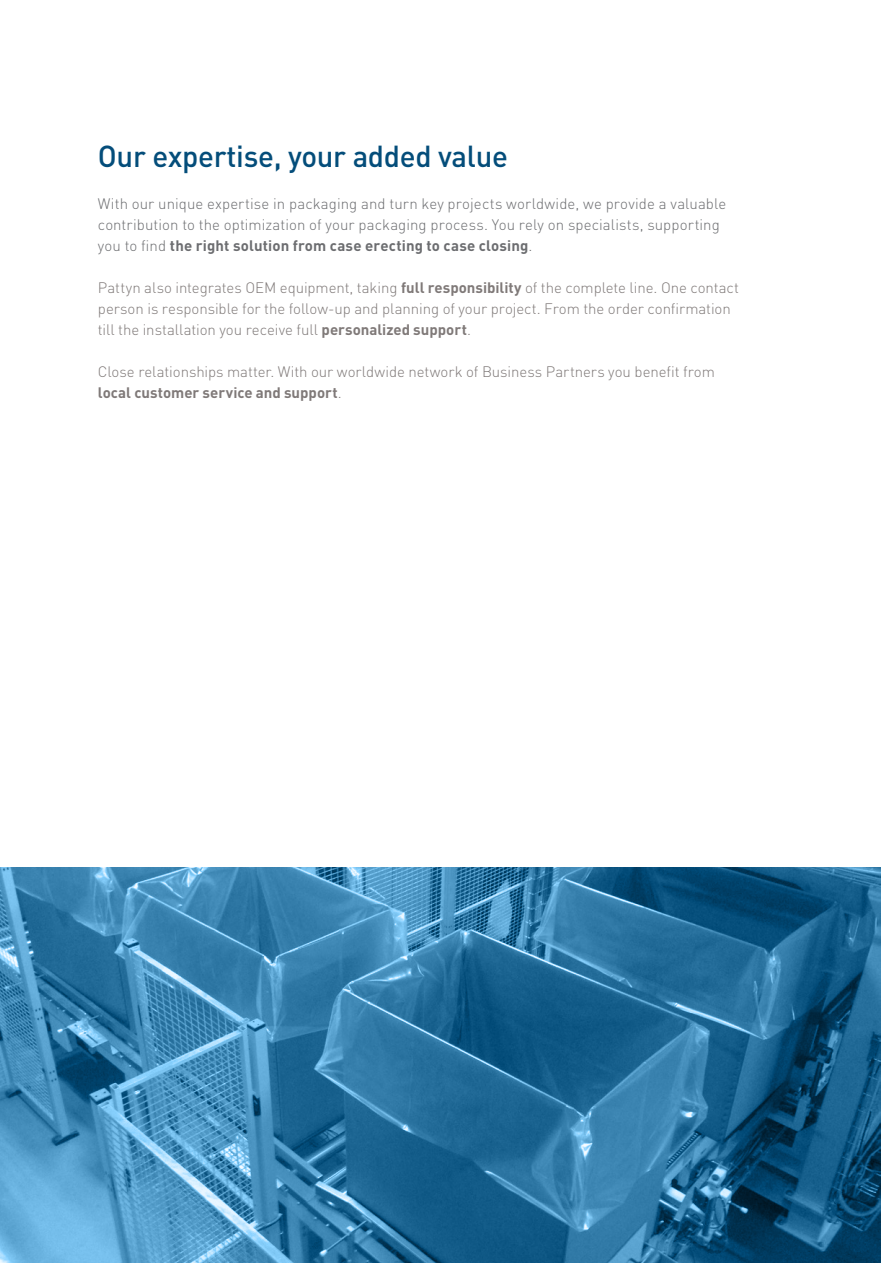
<style>
.page{position:relative;width:881px;height:1263px;background:#fff}
.page>*{position:absolute;margin:0;border:0;box-sizing:border-box;transform-origin:0 0}
.t1{font:500 30px "DIN Pro";letter-spacing:-.01em;color:#044d7a}
.Broodtekst{font:300 15px/21px "DIN Pro";letter-spacing:-.005em;color:#7f7978}
.Broodtekst-2{font:300 15px/21px "DIN Pro";letter-spacing:.005em;color:#6c6d70}
.Broodtekst-3{font:700 15px "DIN Pro";color:#7f7978}
.s1{font-weight:700}
.s2{font-weight:300}
</style>
<div class="page">
<svg style="left:0;top:867px;width:880px;height:396px;background:#2f76a2"></svg>
<p class="t1" style="left:98px;top:136px;width:411px">Our expertise, your added value</p>
<p class="Broodtekst-2" style="left:98px;top:192px;width:629px">With our unique expertise in packaging and turn key projects worldwide, we provide a valuable contribution to the optimization of your packaging process. You rely on specialists, supporting you to find <span class="s1">the right solution from case erecting to case closing</span>.</p>
<p class="Broodtekst" style="left:98px;top:276px;width:642px">Pattyn also integrates OEM equipment, taking <span class="s1">full responsibility</span> of the complete line. One contact person is responsible for the follow-up and planning of your project. From the order confirmation till the installation you receive full <span class="s1">personalized support</span>.</p>
<p class="Broodtekst" style="left:98px;top:360px;width:618px">Close relationships matter. With our worldwide network of Business Partners you benefit from</p>
<p class="Broodtekst-3" style="left:98px;top:382px;width:245px">local customer service and support<span class="s2">.</span></p>
</div>
